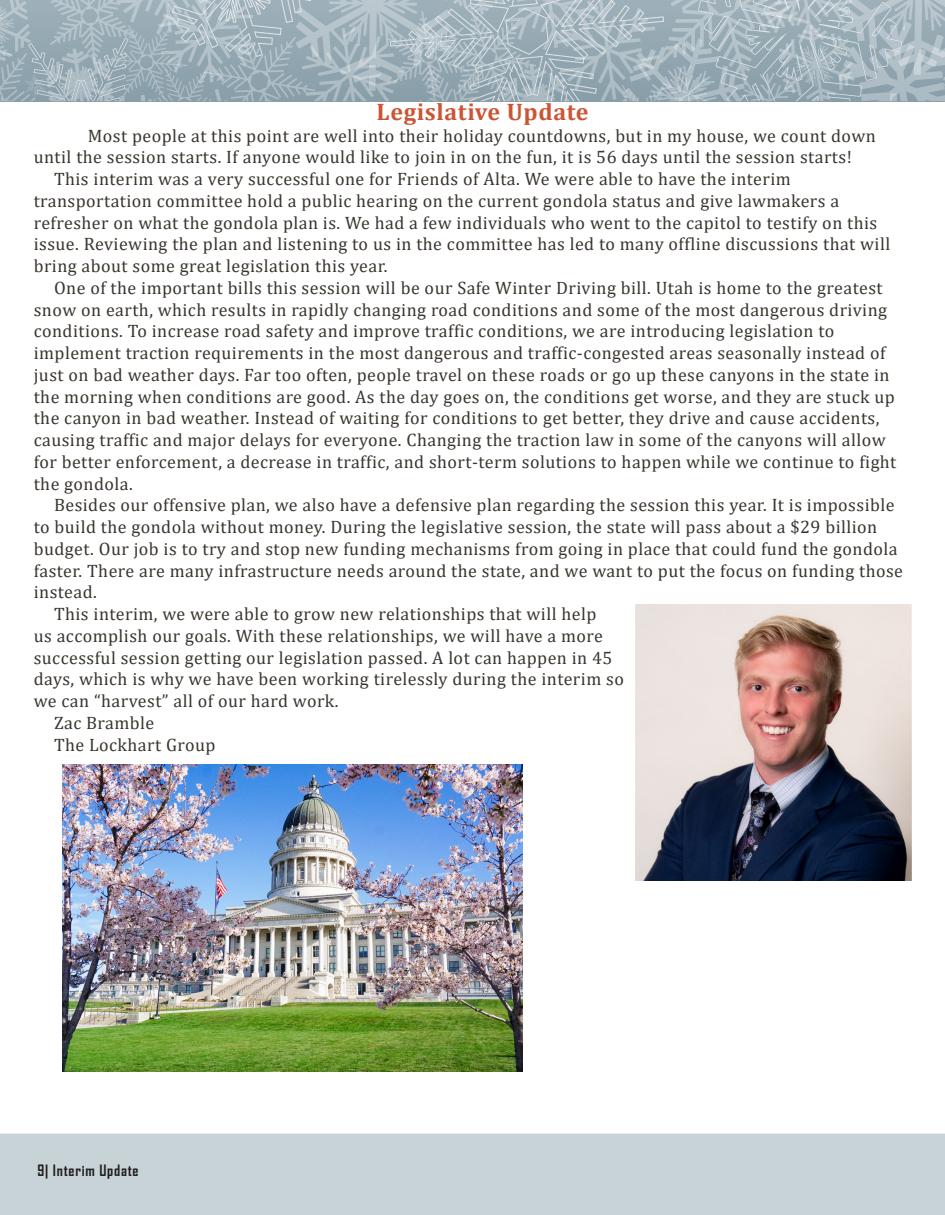
<style>
.page{position:relative;width:945px;height:1215px;background:#fff}
.page>*{position:absolute;margin:0;border:0;box-sizing:border-box;transform-origin:0 0}
.FOA_Newsletter_Muti_Paragraph_One_Articl{font:700 24px "Cambria";letter-spacing:.025em;color:#cc5434}
.FOA_Newsletter_Muti_Paragraph_One_Articl-2{font:18px/21.8px "Cambria";letter-spacing:.025em;color:#3a352e}
.t1{font:700 15px "Agency FB";letter-spacing:.05em;color:#231f20}
</style>
<div class="page">
<svg style="left:0;top:0;width:945px;height:102px;background:#a3b4bd"></svg>
<div style="left:0;top:1134px;width:945px;height:81px;background:#c8d3d8"></div>
<img style="left:635px;top:604px;width:276px;height:276px">
<img style="left:62px;top:764px;width:461px;height:307px">
<div style="left:34px;top:1165px;width:877px;height:33px;background:#c8d3d8"></div>
<p class="FOA_Newsletter_Muti_Paragraph_One_Articl" style="left:377px;top:95px;width:214px">Legislative Update</p>
<p class="FOA_Newsletter_Muti_Paragraph_One_Articl-2" style="left:34px;top:125px;width:844px;text-indent:54px">Most people at this point are well into their holiday countdowns, but in my house, we count down until the session starts. If anyone would like to join in on the fun, it is 56 days until the session starts!</p>
<p class="FOA_Newsletter_Muti_Paragraph_One_Articl-2" style="left:34px;top:168px;width:858px;text-indent:20px">This interim was a very successful one for Friends of Alta. We were able to have the interim transportation committee hold a public hearing on the current gondola status and give lawmakers a refresher on what the gondola plan is. We had a few individuals who went to the capitol to testify on this issue. Reviewing the plan and listening to us in the committee has led to many offline discussions that will bring about some great legislation this year.</p>
<p class="FOA_Newsletter_Muti_Paragraph_One_Articl-2" style="left:34px;top:277px;width:864px;text-indent:20px">One of the important bills this session will be our Safe Winter Driving bill. Utah is home to the greatest snow on earth, which results in rapidly changing road conditions and some of the most dangerous driving conditions. To increase road safety and improve traffic conditions, we are introducing legislation to implement traction requirements in the most dangerous and traffic-congested areas seasonally instead of just on bad weather days. Far too often, people travel on these roads or go up these canyons in the state in the morning when conditions are good. As the day goes on, the conditions get worse, and they are stuck up the canyon in bad weather. Instead of waiting for conditions to get better, they drive and cause accidents, causing traffic and major delays for everyone. Changing the traction law in some of the canyons will allow for better enforcement, a decrease in traffic, and short-term solutions to happen while we continue to fight the gondola.</p>
<p class="FOA_Newsletter_Muti_Paragraph_One_Articl-2" style="left:34px;top:494px;width:871px;text-indent:20px">Besides our offensive plan, we also have a defensive plan regarding the session this year. It is impossible to build the gondola without money. During the legislative session, the state will pass about a $29 billion budget. Our job is to try and stop new funding mechanisms from going in place that could fund the gondola faster. There are many infrastructure needs around the state, and we want to put the focus on funding those instead.</p>
<p class="FOA_Newsletter_Muti_Paragraph_One_Articl-2" style="left:34px;top:603px;width:592px;text-indent:20px">This interim, we were able to grow new relationships that will help<br>us accomplish our goals. With these relationships, we will have a more successful session getting our legislation passed. A lot can happen in 45 days, which is why we have been working tirelessly during the interim so we can “harvest” all of our hard work.</p>
<p class="FOA_Newsletter_Muti_Paragraph_One_Articl-2" style="left:54px;top:712px;width:102px">Zac Bramble</p>
<p class="FOA_Newsletter_Muti_Paragraph_One_Articl-2" style="left:54px;top:734px;width:163px">The Lockhart Group</p>
<p class="t1" style="left:38px;top:1161px;width:103px">9| Interim Update</p>
</div>
